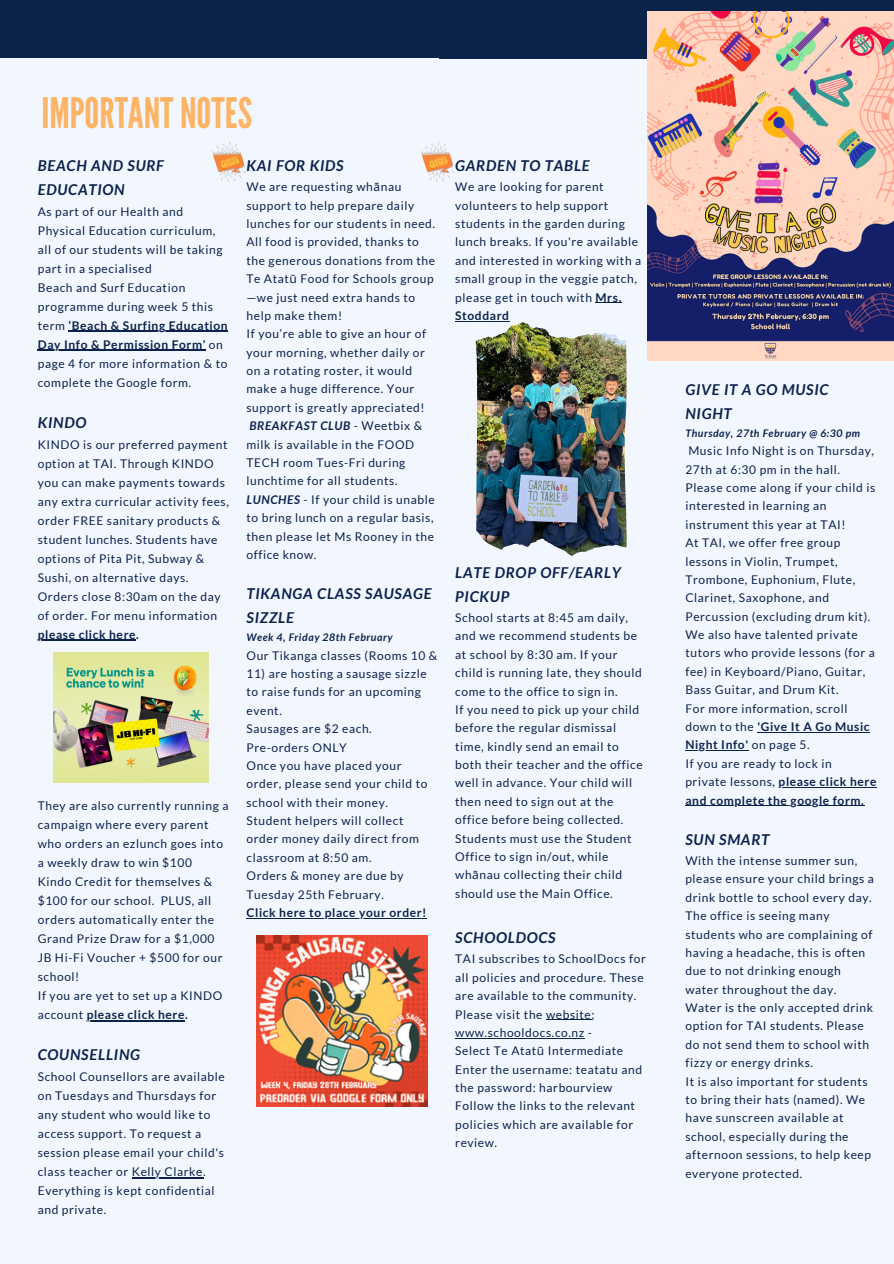
<style>
.page{position:relative;width:894px;height:1264px;background:#fff}
.page>*{position:absolute;margin:0;border:0;box-sizing:border-box;transform-origin:0 0}
.t1{font:42px "League Gothic";color:#feb365}
.t2{font:italic 700 15px/23.7px "Lato";letter-spacing:.05em;color:#0b224b}
.t3{font:12px/18.5px "Lato";letter-spacing:.05em;color:#0b224b}
.t4{font:700 12px "Lato";letter-spacing:.05em;color:#0b224b}
.t5{font:italic 700 10.5px "Lato";letter-spacing:.05em;color:#0b224b}
.s1{font-family:"Noto Sans"}
.s2{font-weight:700;font-style:italic}
.s3{font-weight:700}
</style>
<div class="page">
<div style="left:0;top:0;width:893px;height:1263px;background:#f2f7ff"></div>
<div style="left:0;top:0;width:893px;height:58px;background:#0b224b"></div>
<img style="left:647px;top:12px;width:246px;height:349px">
<hr style="left:69px;top:331px;width:159px;height:1px;background:#0b224b">
<hr style="left:38px;top:350px;width:168px;height:1px;background:#0b224b">
<hr style="left:38px;top:640px;width:98px;height:1px;background:#0b224b">
<hr style="left:87px;top:1020px;width:98px;height:1px;background:#0b224b">
<hr style="left:132px;top:1177px;width:71px;height:1px;background:#0b224b">
<img style="left:54px;top:653px;width:154px;height:129px">
<svg style="left:595px;top:302px;width:26px;height:1px"></svg>
<hr style="left:455px;top:321px;width:54px;height:1px;background:#0b224b">
<hr style="left:546px;top:1019px;width:45px;height:1px;background:#0b224b">
<hr style="left:455px;top:1037px;width:130px;height:1px;background:#0b224b">
<img style="left:476px;top:344px;width:116px;height:211px">
<hr style="left:246px;top:917px;width:181px;height:1px;background:#0b224b">
<img style="left:212px;top:141px;width:34px;height:41px">
<img style="left:421px;top:142px;width:34px;height:40px">
<img style="left:257px;top:935px;width:171px;height:171px">
<hr style="left:757px;top:732px;width:113px;height:1px;background:#0b224b">
<hr style="left:685px;top:750px;width:63px;height:1px;background:#0b224b">
<hr style="left:778px;top:787px;width:98px;height:1px;background:#0b224b">
<hr style="left:685px;top:805px;width:179px;height:1px;background:#0b224b">
<p class="t1" style="left:42px;top:89px;width:212px">IMPORTANTNOTES</p>
<p class="t2" style="left:246px;top:153px;width:99px">KAI FOR KIDS</p>
<p class="t3" style="left:246px;top:177px;width:190px">We are requesting wh<span class="s1">ā</span>nau support to help prepare daily lunches for our students in need.</p>
<p class="t3" style="left:246px;top:232px;width:190px">All food is provided, thanks to the generous donations from the<br>Te Atat<span class="s1">ū</span> Food for Schools group —we just need extra hands to help make them!</p>
<p class="t3" style="left:246px;top:324px;width:181px">If you’re able to give an hour of your morning, whether daily or on a rotating roster, it would make a huge difference. Your support is greatly appreciated!</p>
<p class="t3" style="left:246px;top:416px;width:177px"><span class="s2">BREAKFAST CLUB</span> - Weetbix &amp; milk is available in the FOOD<br>TECH room Tues-Fri during lunchtime for all students.</p>
<p class="t3" style="left:246px;top:490px;width:190px;text-align:justify"><span class="s2">LUNCHES</span> - If your child is unable to bring lunch on a regular basis, then please let Ms Rooney in the office know.</p>
<p class="t2" style="left:246px;top:581px;width:187px">TIKANGA CLASS SAUSAGE<br>SIZZLE</p>
<p class="t5" style="left:246px;top:631px;width:147px">Week 4, Friday 28th February</p>
<p class="t3" style="left:246px;top:645px;width:192px">Our Tikanga classes (Rooms 10 &amp;</p>
<p class="t3" style="left:246px;top:664px;width:182px">11) are hosting a sausage sizzle to raise funds for an upcoming event.</p>
<p class="t3" style="left:246px;top:719px;width:127px">Sausages are $2 each.</p>
<p class="t3" style="left:246px;top:737px;width:102px">Pre-orders ONLY</p>
<p class="t3" style="left:246px;top:756px;width:182px">Once you have placed your order, please send your child to school with their money.</p>
<p class="t3" style="left:246px;top:811px;width:174px">Student helpers will collect order money daily direct from classroom at 8:50 am.</p>
<p class="t3" style="left:246px;top:866px;width:159px">Orders &amp; money are due by<br>Tuesday 25th February.</p>
<p class="t4" style="left:246px;top:905px;width:181px">Click here to place your order!</p>
<p class="t2" style="left:38px;top:153px;width:128px">BEACH AND SURF<br>EDUCATION</p>
<p class="t3" style="left:38px;top:201px;width:186px;line-height:19px">As part of our Health and<br>Physical Education curriculum, all of our students will be taking part in a specialised</p>
<p class="t3" style="left:38px;top:277px;width:191px;line-height:19px">Beach and Surf Education programme during week 5 this term <span class="s3">‘Beach &amp; Surfing Education</span></p>
<h1 class="t3" style="left:38px;top:334px;width:191px;line-height:19px"><span class="s3">Day Info &amp; Permission Form’</span> on page 4 for more information &amp; to complete the Google form.</h1>
<h1 class="t2" style="left:38px;top:410px;width:50px">KINDO</h1>
<h1 class="t3" style="left:38px;top:434px;width:191px;line-height:19px">KINDO is our preferred payment option at TAI. Through KINDO you can make payments towards</h1>
<p class="t3" style="left:38px;top:491px;width:193px;line-height:19px">any extra curricular activity fees, order FREE sanitary products &amp; student lunches. Students have options of Pita Pit, Subway &amp;<br>Sushi, on alternative days.<br>Orders close 8:30am on the day of order. For menu information</p>
<p class="t4" style="left:38px;top:627px;width:103px">please click here.</p>
<p class="t3" style="left:38px;top:795px;width:192px;line-height:19px">They are also currently running a campaign where every parent who orders an ezlunch goes into a weekly draw to win $100<br>Kindo Credit for themselves &amp; $100 for our school. PLUS, all orders automatically enter the<br>Grand Prize Draw for a $1,000</p>
<p class="t3" style="left:38px;top:947px;width:186px;line-height:19px">JB Hi-Fi Voucher + $500 for our school!<br>If you are yet to set up a KINDO account <span class="s3">please click here.</span></p>
<p class="t2" style="left:38px;top:1042px;width:104px">COUNSELLING</p>
<p class="t3" style="left:38px;top:1067px;width:189px">School Counsellors are available</p>
<p class="t3" style="left:38px;top:1085px;width:188px;line-height:19px">on Tuesdays and Thursdays for any student who would like to access support. To request a session please email your child's class teacher or Kelly Clarke.</p>
<p class="t3" style="left:38px;top:1180px;width:178px;line-height:19px">Everything is kept confidential and private.</p>
<p class="t2" style="left:455px;top:153px;width:136px">GARDEN TO TABLE</p>
<p class="t3" style="left:455px;top:177px;width:187px">We are looking for parent volunteers to help support students in the garden during lunch breaks. If you're available and interested in working with a small group in the veggie patch, please get in touch with <span class="s3">Mrs.<br>Stoddard</span></p>
<p class="t2" style="left:455px;top:560px;width:167px">LATE DROP OFF/EARLY<br>PICKUP</p>
<p class="t3" style="left:455px;top:608px;width:188px">School starts at 8:45 am daily, and we recommend students be at school by 8:30 am. If your child is running late, they should come to the office to sign in.</p>
<p class="t3" style="left:455px;top:700px;width:189px">If you need to pick up your child before the regular dismissal time, kindly send an email to both their teacher and the office well in advance. Your child will then need to sign out at the office before being collected.</p>
<p class="t3" style="left:455px;top:828px;width:178px">Students must use the Student<br>Office to sign in/out, while wh<span class="s1">ā</span>nau collecting their child should use the Main Office.</p>
<p class="t2" style="left:455px;top:925px;width:102px">SCHOOLDOCS</p>
<p class="t3" style="left:455px;top:949px;width:192px">TAI subscribes to SchoolDocs for all policies and procedure. These are available to the community.<br>Please visit the website; www.schooldocs.co.nz -</p>
<p class="t3" style="left:455px;top:1041px;width:169px">Select Te Atat<span class="s1">ū</span> Intermediate</p>
<p class="t3" style="left:455px;top:1059px;width:188px">Enter the username: teatatu and the password: harbourview</p>
<p class="t3" style="left:455px;top:1096px;width:181px">Follow the links to the relevant policies which are available for review.</p>
<p class="t2" style="left:685px;top:377px;width:145px">GIVE IT A GO MUSIC<br>NIGHT</p>
<p class="t5" style="left:685px;top:426px;width:176px">Thursday, 27th February @ 6:30 pm</p>
<p class="t3" style="left:685px;top:441px;width:190px">Music Info Night is on Thursday,<br>27th at 6:30 pm in the hall.</p>
<p class="t3" style="left:685px;top:478px;width:191px">Please come along if your child is interested in learning an instrument this year at TAI!</p>
<p class="t3" style="left:685px;top:533px;width:186px">At TAI, we offer free group lessons in Violin, Trumpet,<br>Trombone, Euphonium, Flute,<br>Clarinet, Saxophone, and<br>Percussion (excluding drum kit).</p>
<p class="t3" style="left:685px;top:625px;width:191px">We also have talented private tutors who provide lessons (for a fee) in Keyboard/Piano, Guitar,<br>Bass Guitar, and Drum Kit.</p>
<p class="t3" style="left:685px;top:698px;width:186px">For more information, scroll down to the <span class="s3">'Give It A Go Music</span></p>
<p class="t3" style="left:685px;top:735px;width:192px"><span class="s3">Night Info'</span> on page 5.<br>If you are ready to lock in<br>private lessons, <span class="s3">please click here</span></p>
<p class="t4" style="left:685px;top:792px;width:180px">and complete the google form.</p>
<p class="t2" style="left:685px;top:827px;width:85px">SUN SMART</p>
<p class="t3" style="left:685px;top:851px;width:190px">With the intense summer sun, please ensure your child brings a</p>
<p class="t3" style="left:685px;top:887px;width:189px">drink bottle to school every day.<br>The office is seeing many students who are complaining of having a headache, this is often due to not drinking enough water throughout the day.<br>Water is the only accepted drink option for TAI students. Please</p>
<p class="t3" style="left:685px;top:1034px;width:185px">do not send them to school with fizzy or energy drinks.<br>It is also important for students to bring their hats (named). We</p>
<p class="t3" style="left:685px;top:1108px;width:187px">have sunscreen available at school, especially during the afternoon sessions, to help keep everyone protected.</p>
</div>
